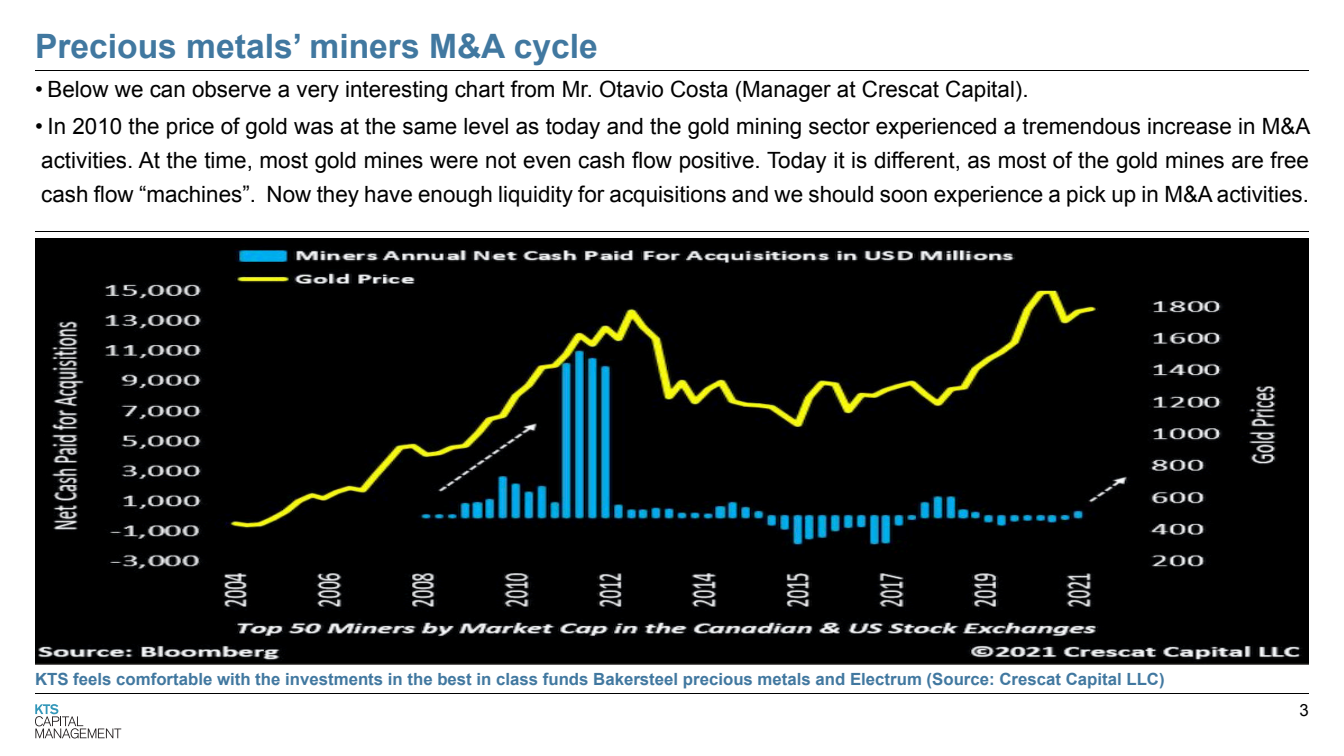
<style>
.page{position:relative;width:1344px;height:756px;background:#fff}
.page>*{position:absolute;margin:0;border:0;box-sizing:border-box;transform-origin:0 0}
.t1{font:700 33.6px "Arial";color:#4178a0}
.t2{font:22.4px/33.6px "Arial";color:#000;text-align:justify}
.t3{font:700 16.8px "Arial";color:#4178a0}
.t4{font:16.8px "Arial";color:#000}
</style>
<div class="page">
<svg style="left:35px;top:704px;width:86px;height:34px"></svg>
<hr style="left:35px;top:693px;width:1274px;height:1px;background:#000">
<hr style="left:35px;top:231px;width:1274px;height:1px;background:#000">
<hr style="left:35px;top:70px;width:1274px;height:1px;background:#000">
<img style="left:35px;top:238px;width:1274px;height:426px">
<h1 class="t1" style="left:35px;top:34px;width:564px">Precious metals’ miners M&amp;A cycle</h1>
<p class="t2" style="left:35px;top:74px;width:995px">• Below we can observe a very interesting chart from Mr. Otavio Costa (Manager at Crescat Capital).</p>
<p class="t2" style="left:35px;top:112px;width:1277px">• In 2010 the price of gold was at the same level as today and the gold mining sector experienced a tremendous increase in M&amp;A activities. At the time, most gold mines were not even cash flow positive. Today it is different, as most of the gold mines are free cash flow “machines”. Now they have enough liquidity for acquisitions and we should soon experience a pick up in M&amp;A activities.</p>
<p class="t3" style="left:35px;top:673px;width:1131px">KTS feels comfortable with the investments in the best in class funds Bakersteel precious metals and Electrum (Source: Crescat Capital LLC)</p>
<p class="t4" style="left:1300px;top:703px;width:11px">3</p>
</div>
